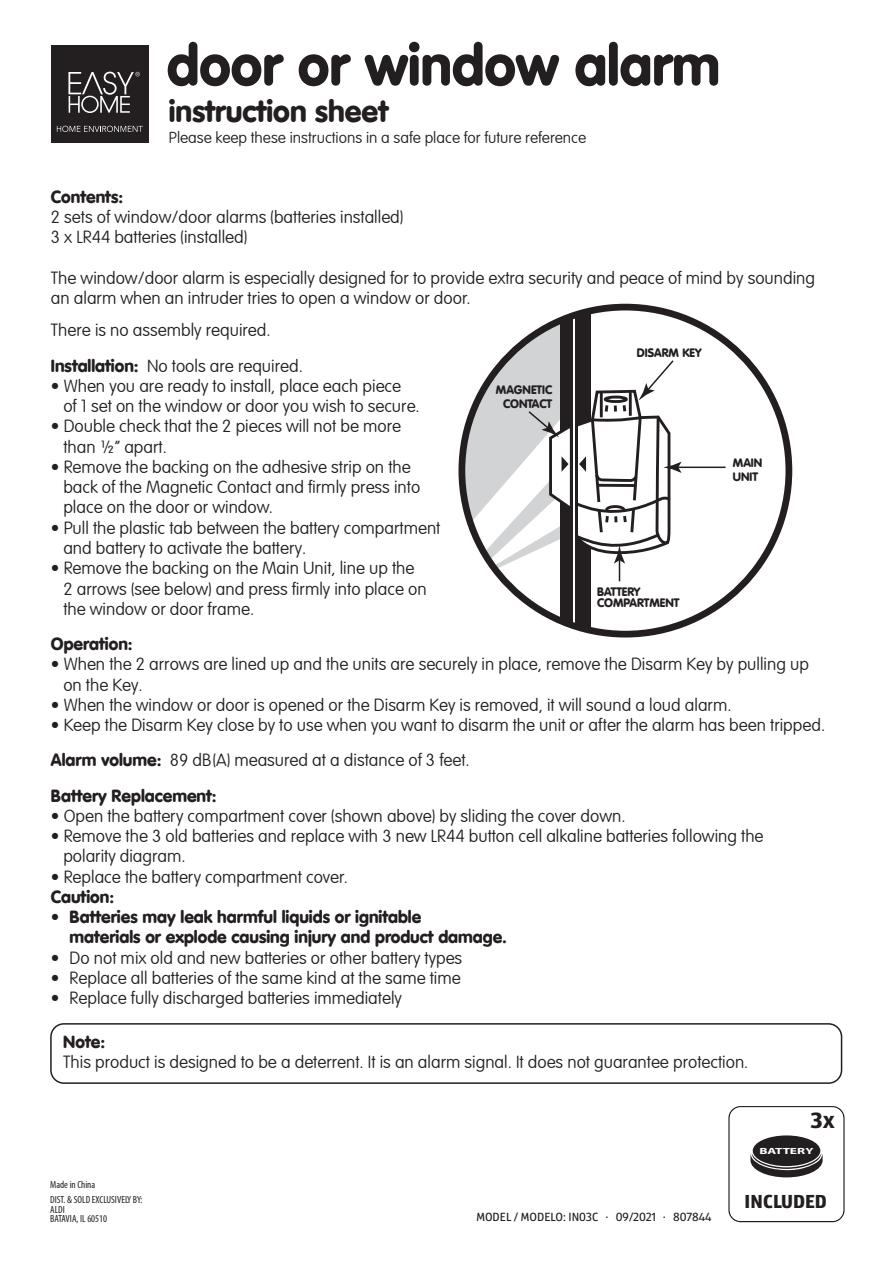
<style>
.page{position:relative;width:893px;height:1263px;background:#fff}
.page>*{position:absolute;margin:0;border:0;box-sizing:border-box;transform-origin:0 0}
.t1{font:900 56.55px "VAG Rounded LT Pro";color:#231f20}
.t2{font:900 30.15px "VAG Rounded LT Pro";color:#231f20}
.t3{font:700 22.95px "ALDISUEDOT";color:#231f20}
.t4{font:700 19.65px "ALDISUEDOT";color:#231f20}
.t5{font:100 17.25px/20.2px "VAG Rounded LT Pro";color:#231f20}
.t6{font:900 17.25px/20.2px "VAG Rounded LT Pro";color:#231f20}
.t7{font:100 15.6px "VAG Rounded LT Pro";color:#231f20}
.t8{font:12.3px "ALDISUEDOT";color:#231f20}
.t9{font:900 12px/14.2px "VAG Rounded LT Pro";color:#231f20}
.t10{font:condensed 10.35px/14.9px "Myriad Pro";color:#231f20}
.t11{font:700 9px "Myriad Pro";letter-spacing:-.005em;color:#fff;scale:1.51 1}
.s1{font-weight:900}
.s2{font-weight:100}
</style>
<div class="page">
<div style="left:50px;top:1023px;width:792px;height:61px;border:2px solid #231f20;border-radius:13px"></div>
<div style="left:575px;top:307px;width:16px;height:327px;background:#231f20"></div>
<div style="left:560px;top:307px;width:13px;height:327px;background:#231f20"></div>
<hr style="left:675px;top:467px;width:51px;height:1px;background:#231f20">
<svg style="left:466px;top:307px;width:215px;height:274px"></svg>
<div style="left:51px;top:45px;width:97px;height:98px;background:#231f20"></div>
<svg style="left:68px;top:72px;width:72px;height:41px"></svg>
<svg style="left:57px;top:126px;width:86px;height:6px"></svg>
<svg style="left:728px;top:1106px;width:117px;height:116px"></svg>
<h1 class="t1" style="left:167px;top:27px;width:555px">door or window alarm</h1>
<h2 class="t2" style="left:169px;top:91px;width:221px">instruction sheet</h2>
<p class="t7" style="left:169px;top:129px;width:419px">Please keep these instructions in a safe place for future reference</p>
<p class="t6" style="left:51px;top:187px;width:74px">Contents:</p>
<p class="t5" style="left:51px;top:208px;width:354px">2 sets of window/door alarms (batteries installed)<br>3 x LR44 batteries (installed)</p>
<p class="t5" style="left:51px;top:268px;width:766px">The window/door alarm is especially designed for to provide extra security and peace of mind by sounding an alarm when an intruder tries to open a window or door.</p>
<p class="t5" style="left:51px;top:313px;width:253px;line-height:35.2px">There is no assembly required.<br><span class="s1">Installation:</span> No tools are required.</p>
<p class="t5" style="left:63px;top:376px;width:358px;text-indent:-12px">• When you are ready to install, place each piece<br>of 1 set on the window or door you wish to secure.</p>
<p class="t5" style="left:63px;top:417px;width:339px;text-indent:-12px">• Double check that the 2 pieces will not be more than ½” apart.</p>
<p class="t5" style="left:63px;top:457px;width:358px;text-indent:-12px">• Remove the backing on the adhesive strip on the back of the Magnetic Contact and firmly press into place on the door or window.</p>
<p class="t5" style="left:63px;top:518px;width:379px;text-indent:-12px">• Pull the plastic tab between the battery compartment and battery to activate the battery.</p>
<p class="t5" style="left:63px;top:559px;width:365px;text-indent:-12px">• Remove the backing on the Main Unit, line up the<br>2 arrows (see below) and press firmly into place on the window or door frame.</p>
<p class="t6" style="left:51px;top:634px;width:83px">Operation:</p>
<p class="t5" style="left:63px;top:655px;width:747px;text-indent:-12px">• When the 2 arrows are lined up and the units are securely in place, remove the Disarm Key by pulling up on the Key.</p>
<p class="t5" style="left:51px;top:695px;width:682px">• When the window or door is opened or the Disarm Key is removed, it will sound a loud alarm.</p>
<p class="t5" style="left:51px;top:708px;width:776px;line-height:35.2px">• Keep the Disarm Key close by to use when you want to disarm the unit or after the alarm has been tripped.<br><span class="s1">Alarm volume:</span> 89 dB(A) measured at a distance of 3 feet.<br><span class="s1">Battery Replacement:</span></p>
<p class="t5" style="left:51px;top:806px;width:576px">• Open the battery compartment cover (shown above) by sliding the cover down.</p>
<p class="t5" style="left:63px;top:826px;width:702px;text-indent:-12px">• Remove the 3 old batteries and replace with 3 new LR44 button cell alkaline batteries following the polarity diagram.</p>
<p class="t5" style="left:51px;top:867px;width:298px">• Replace the battery compartment cover.</p>
<p class="t6" style="left:51px;top:886px;width:65px">Caution:</p>
<p class="t6" style="left:70px;top:907px;width:439px;text-indent:-19px"><span class="s2">•</span> Batteries may leak harmful liquids or ignitable<br>materials or explode causing injury and product damage.</p>
<p class="t5" style="left:51px;top:948px;width:413px">• Do not mix old and new batteries or other battery types</p>
<p class="t5" style="left:51px;top:968px;width:411px">• Replace all batteries of the same kind at the same time</p>
<p class="t5" style="left:51px;top:988px;width:352px">• Replace fully discharged batteries immediately</p>
<p class="t6" style="left:63px;top:1032px;width:43px">Note:</p>
<p class="t5" style="left:63px;top:1053px;width:687px">This product is designed to be a deterrent. It is an alarm signal. It does not guarantee protection.</p>
<p class="t9" style="left:637px;top:345px;width:66px">DISARM KEY</p>
<p class="t9" style="left:496px;top:382px;width:58px;text-align:center">MAGNETIC<br>CONTACT</p>
<p class="t9" style="left:733px;top:456px;width:31px">MAIN<br>UNIT</p>
<p class="t9" style="left:597px;top:586px;width:84px;line-height:11.2px">BATTERY<br>COMPARTMENT</p>
<p class="t10" style="left:50px;top:1177px;width:94px">Made in China<br>DIST. &amp; SOLD EXCLUSIVELY BY:</p>
<p class="t10" style="left:50px;top:1204px;width:58px;line-height:9.9px">ALDI<br>BATAVIA, IL 60510</p>
<p class="t8" style="left:476px;top:1209px;width:237px">MODEL / MODELO: IN03C · 09/2021 · 807844</p>
<h3 class="t3" style="left:811px;top:1104px;width:25px">3x</h3>
<p class="t11" style="left:760px;top:1144px;width:37px">BATTERY</p>
<p class="t4" style="left:744px;top:1188px;width:84px">INCLUDED</p>
</div>
